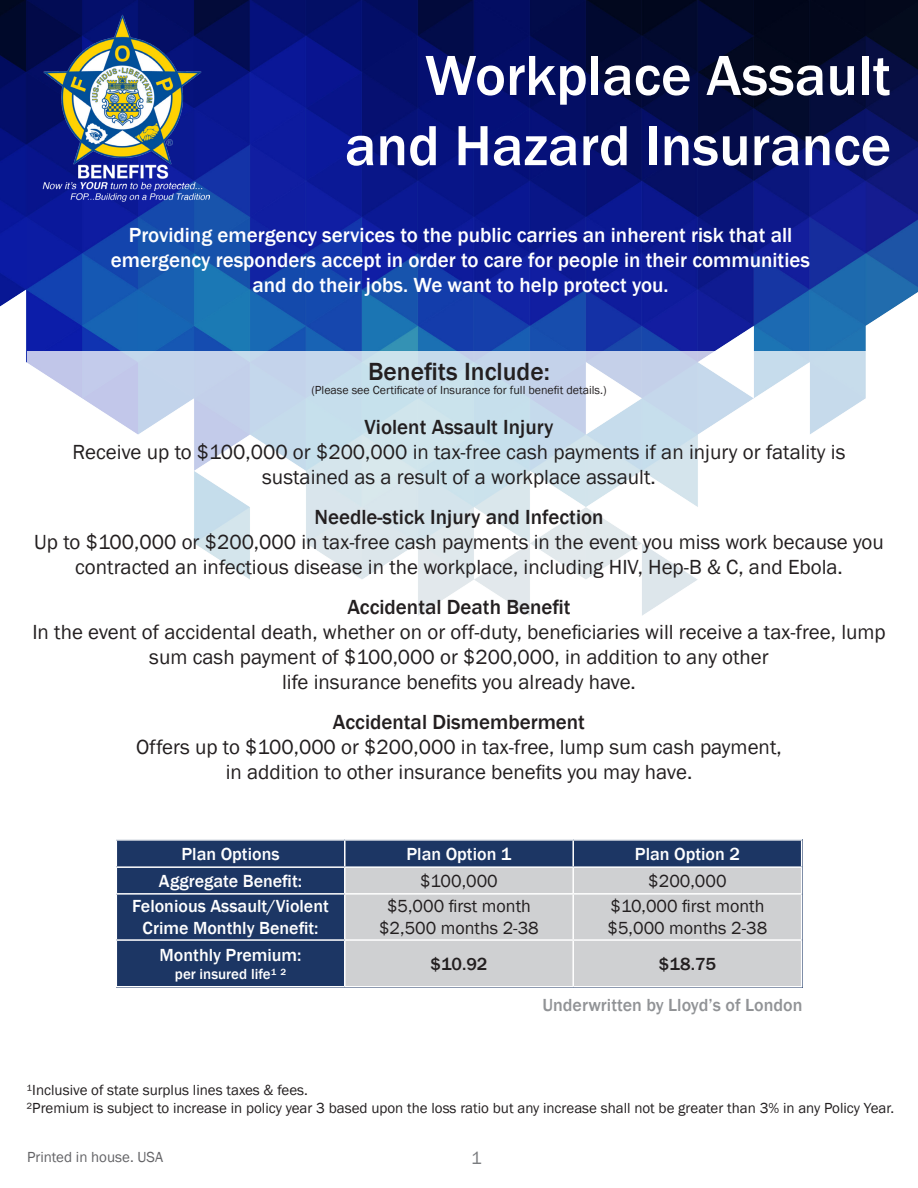
<style>
.page{position:relative;width:918px;height:1188px;background:#fff}
.page>*{position:absolute;margin:0;border:0;box-sizing:border-box;transform-origin:0 0}
.t1{font:500 58.5px/70.2px "Franklin Gothic";color:#fff;text-align:right}
.t2{font:500 25.5px "Franklin Gothic";color:#231f20}
.t3{font:21px/25.2px "Franklin Gothic";color:#231f20;text-align:center}
.t4{font:500 21px/25.2px "Franklin Gothic";color:#fff;text-align:center}
.t5{font:500 21px "Franklin Gothic";color:#231f20}
.t6{font:500 18px/21.6px "Franklin Gothic";color:#fff;text-align:center}
.t7{font:18px "Franklin Gothic";color:#231f20}
.t8{font:500 18px "Franklin Gothic";color:#919396}
.t9{font:500 18px "Franklin Gothic";color:#231f20}
.t10{font:18px "Franklin Gothic";color:#7a7c7f}
.t11{font:15px "Franklin Gothic";color:#231f20}
.t12{font:15px "Franklin Gothic";color:#636366}
.t13{font:500 15px "Franklin Gothic";color:#fff}
.t14{font:12px "Franklin Gothic";color:#231f20}
</style>
<div class="page">
<img style="left:0;top:0;width:918px;height:363px">
<svg style="left:27px;top:351px;width:864px;height:265px"></svg>
<div style="left:117px;top:841px;width:227px;height:98px;background:#1c3664"></div>
<div style="left:116px;top:940px;width:229px;height:47px;background:#1c3664"></div>
<hr style="left:116px;top:866px;width:229px;height:2px;background:#fff">
<svg style="left:345px;top:841px;width:457px;height:145px;background:#afb4be"></svg>
<hr style="left:116px;top:893px;width:229px;height:2px;background:#fff">
<hr style="left:345px;top:893px;width:228px;height:2px;background:#fff">
<hr style="left:344px;top:895px;width:2px;height:44px;background:#fff">
<hr style="left:573px;top:893px;width:229px;height:2px;background:#fff">
<hr style="left:572px;top:895px;width:2px;height:44px;background:#fff">
<hr style="left:801px;top:895px;width:1px;height:44px;background:#fff">
<hr style="left:116px;top:939px;width:229px;height:2px;background:#fff">
<hr style="left:116px;top:941px;width:1px;height:45px;background:#fff">
<hr style="left:345px;top:939px;width:228px;height:2px;background:#fff">
<hr style="left:344px;top:941px;width:2px;height:45px;background:#fff">
<hr style="left:573px;top:939px;width:229px;height:2px;background:#fff">
<hr style="left:572px;top:941px;width:2px;height:45px;background:#fff">
<hr style="left:801px;top:941px;width:1px;height:45px;background:#fff">
<hr style="left:116px;top:986px;width:229px;height:1px;background:#fff">
<img style="left:42px;top:15px;width:168px;height:188px">
<p class="t1" style="left:345px;top:41px;width:548px">Workplace Assault and Hazard Insurance</p>
<p class="t4" style="left:111px;top:223px;width:701px">Providing emergency services to the public carries an inherent risk that all emergency responders accept in order to care for people in their communities and do their jobs. We want to help protect you.</p>
<p class="t2" style="left:368px;top:356px;width:183px">Benefits Include:</p>
<p class="t14" style="left:311px;top:383px;width:297px">(Please see Certificate of Insurance for full benefit details.)</p>
<p class="t5" style="left:365px;top:414px;width:190px">Violent Assault Injury</p>
<p class="t3" style="left:73px;top:440px;width:774px">Receive up to $100,000 or $200,000 in tax-free cash payments if an injury or fatality is sustained as a result of a workplace assault.</p>
<p class="t5" style="left:314px;top:504px;width:291px">Needle-stick Injury and Infection</p>
<p class="t3" style="left:34px;top:530px;width:851px">Up to $100,000 or $200,000 in tax-free cash payments in the event you miss work because you contracted an infectious disease in the workplace, including HIV, Hep-B &amp; C, and Ebola.</p>
<p class="t5" style="left:347px;top:594px;width:225px">Accidental Death Benefit</p>
<p class="t3" style="left:32px;top:620px;width:855px">In the event of accidental death, whether on or off-duty, beneficiaries will receive a tax-free, lump sum cash payment of $100,000 or $200,000, in addition to any other<br>life insurance benefits you already have.</p>
<p class="t5" style="left:333px;top:709px;width:254px">Accidental Dismemberment</p>
<p class="t3" style="left:136px;top:735px;width:647px">Offers up to $100,000 or $200,000 in tax-free, lump sum cash payment, in addition to other insurance benefits you may have.</p>
<p class="t6" style="left:181px;top:843px;width:100px">Plan Options</p>
<p class="t6" style="left:407px;top:843px;width:107px">Plan Option 1</p>
<p class="t6" style="left:635px;top:843px;width:107px">Plan Option 2</p>
<p class="t6" style="left:159px;top:870px;width:145px">Aggregate Benefit:</p>
<p class="t7" style="left:420px;top:870px;width:79px">$100,000</p>
<p class="t7" style="left:648px;top:870px;width:80px">$200,000</p>
<p class="t6" style="left:132px;top:896px;width:198px">Felonious Assault/Violent<br>Crime Monthly Benefit:</p>
<p class="t7" style="left:387px;top:895px;width:145px">$5,000 first month</p>
<p class="t7" style="left:611px;top:895px;width:155px">$10,000 first month</p>
<p class="t7" style="left:608px;top:917px;width:161px">$5,000 months 2-38</p>
<p class="t7" style="left:379px;top:917px;width:161px">$2,500 months 2-38</p>
<p class="t6" style="left:160px;top:944px;width:144px">Monthly Premium:</p>
<p class="t13" style="left:175px;top:964px;width:113px">per insured life¹ ²</p>
<p class="t9" style="left:431px;top:953px;width:58px">$10.92</p>
<p class="t9" style="left:659px;top:953px;width:59px">$18.75</p>
<p class="t8" style="left:542px;top:993px;width:262px">Underwritten by Lloyd’s of London</p>
<p class="t11" style="left:27px;top:1081px;width:283px">¹Inclusive of state surplus lines taxes &amp; fees.</p>
<p class="t11" style="left:27px;top:1099px;width:869px">²Premium is subject to increase in policy year 3 based upon the loss ratio but any increase shall not be greater than 3% in any Policy Year.</p>
<p class="t12" style="left:27px;top:1147px;width:138px">Printed in house. USA</p>
<p class="t10" style="left:471px;top:1147px;width:12px">1</p>
</div>
